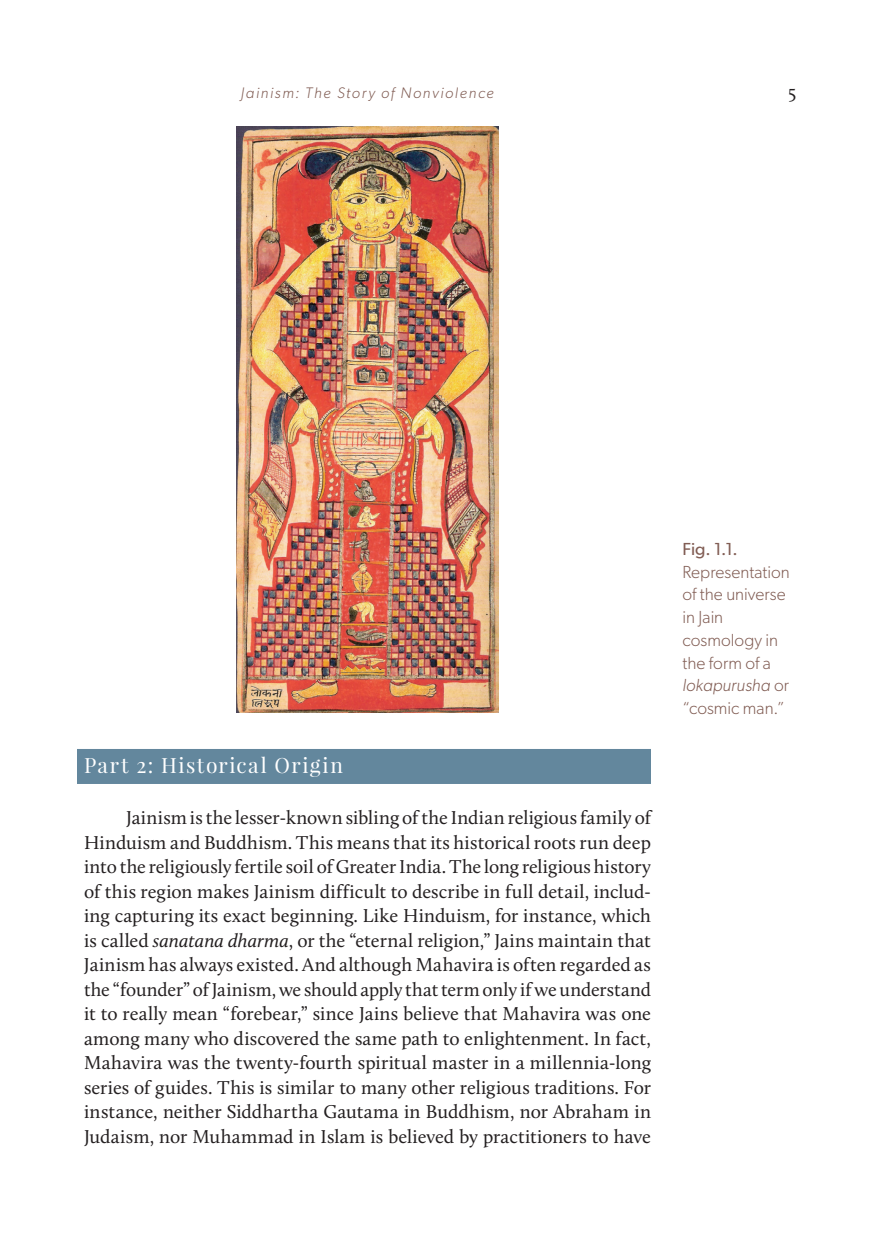
<style>
.page{position:relative;width:882px;height:1260px;background:#fff}
.page>*{position:absolute;margin:0;border:0;box-sizing:border-box;transform-origin:0 0}
.t1{font:21px "Playfair Display";letter-spacing:.075em;color:#fff}
.t2{font:19.25px/24.5px "Calluna";letter-spacing:.005em;color:#231f20;text-align:justify}
.t3{font:300 17.5px/22.8px "Gibson";letter-spacing:.005em;color:#815d54}
.t4{font:17.5px "Gibson";color:#815d54}
.t5{font:italic 300 15.4px "Gibson";letter-spacing:.11em;color:#815d54}
.s1{font-style:italic}
</style>
<div class="page">
<div style="left:77px;top:749px;width:574px;height:35px;background:#63879d"></div>
<img style="left:237px;top:126px;width:261px;height:586px">
<p class="t5" style="left:241px;top:83px;width:255px">Jainism: The Story of Nonviolence</p>
<p class="t2" style="left:788px;top:79px;width:9px">5</p>
<p class="t1" style="left:84px;top:752px;width:260px">Part 2: Historical Origin</p>
<p class="t2" style="left:84px;top:805px;width:569px;text-indent:42px">Jainism is the lesser-known sibling of the Indian religious family of Hinduism and Buddhism. This means that its historical roots run deep into the religiously fertile soil of Greater India. The long religious history of this region makes Jainism difficult to describe in full detail, includ&shy;ing capturing its exact beginning. Like Hinduism, for instance, which is called <span class="s1">sanatana dharma</span>, or the “eternal religion,” Jains maintain that Jainism has always existed. And although Mahavira is often regarded as the “founder” of Jainism, we should apply that term only if we understand it to really mean “forebear,” since Jains believe that Mahavira was one among many who discovered the same path to enlightenment. In fact, Mahavira was the twenty-fourth spiritual master in a millennia-long series of guides. This is similar to many other religious traditions. For instance, neither Siddhartha Gautama in Buddhism, nor Abraham in Judaism, nor Muhammad in Islam is believed by practitioners to have</p>
<p class="t4" style="left:682px;top:538px;width:57px">Fig. 1.1.</p>
<p class="t3" style="left:682px;top:560px;width:109px">Representation of the universe in Jain cosmology in the form of a <span class="s1">lokapurusha</span> or “cosmic man.”</p>
</div>
